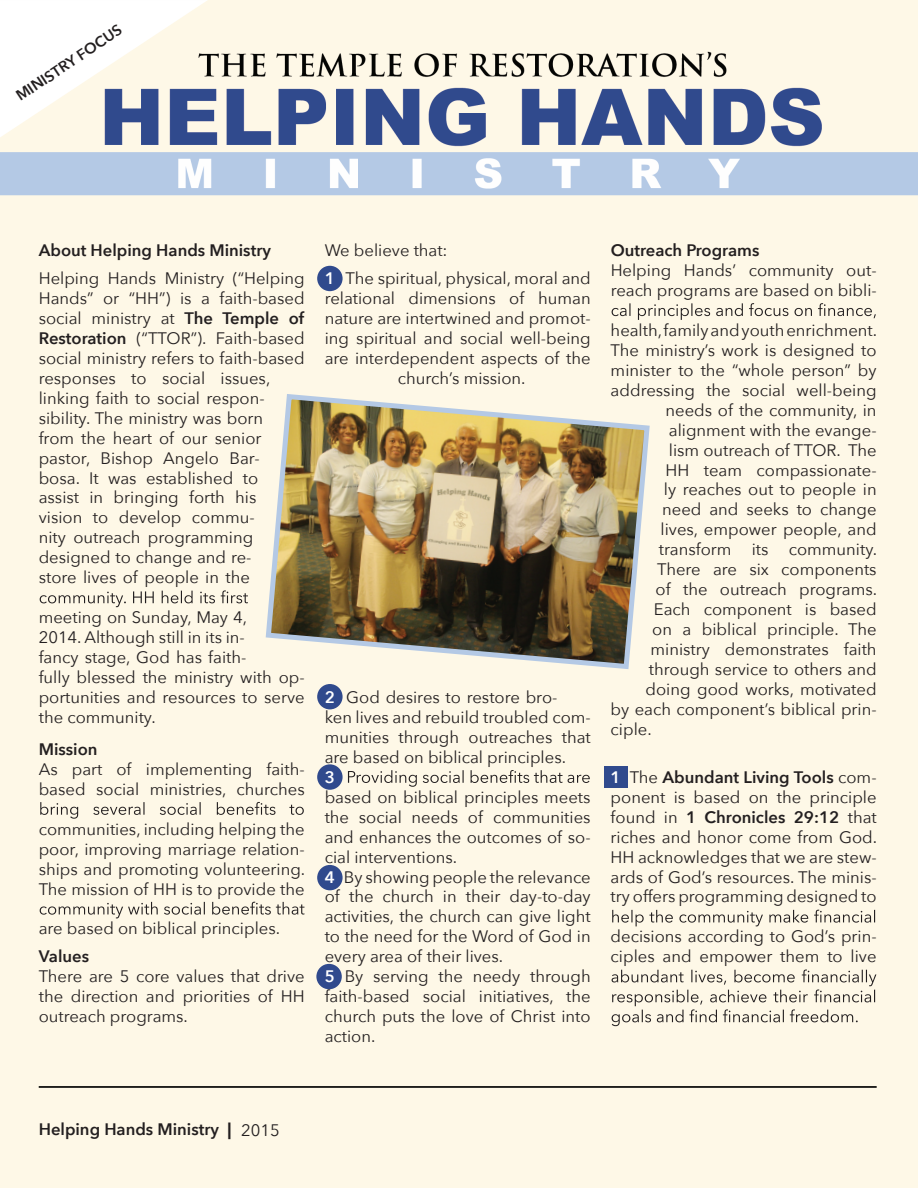
<style>
.page{position:relative;width:918px;height:1188px;background:#fff}
.page>*{position:absolute;margin:0;border:0;box-sizing:border-box;transform-origin:0 0}
.t1{font:16.65px/20px "Avenir Next";color:#231f20}
.t2{font:600 16.65px "Avenir Next";color:#231f20}
.t3{font:600 15px "Avenir Next";color:#231f20}
.s1{font-weight:600}
.s2{font-weight:600;color:#fff}
.s3{font-weight:700}
.s4{font-weight:400}
</style>
<div class="page">
<img style="left:0;top:0;width:918px;height:1188px">
<img style="left:263px;top:391px;width:389px;height:281px">
<hr style="left:39px;top:1086px;width:838px;height:2px;background:#000">
<div style="left:604px;top:766px;width:24px;height:22px;background:#304a8d"></div>
<div style="left:316px;top:265px;width:27px;height:27px;background:#304a8d;border-radius:50%"></div>
<div style="left:316px;top:264px;width:28px;height:29px;border:2px solid #fef8e7;border-radius:50%"></div>
<div style="left:316px;top:683px;width:27px;height:27px;background:#304a8d;border-radius:50%"></div>
<div style="left:316px;top:682px;width:28px;height:29px;border:2px solid #fef8e7;border-radius:50%"></div>
<div style="left:316px;top:764px;width:27px;height:27px;background:#304a8d;border-radius:50%"></div>
<div style="left:316px;top:763px;width:28px;height:28px;border:2px solid #fef8e7;border-radius:50%"></div>
<div style="left:316px;top:864px;width:27px;height:27px;background:#304a8d;border-radius:50%"></div>
<div style="left:316px;top:863px;width:28px;height:29px;border:2px solid #fef8e7;border-radius:50%"></div>
<div style="left:316px;top:963px;width:27px;height:27px;background:#304a8d;border-radius:50%"></div>
<div style="left:315px;top:962px;width:28px;height:29px;border:2px solid #fef8e7;border-radius:50%"></div>
<svg style="left:40px;top:590px;width:208px;height:17px;background:#ded8ca"></svg>
<svg style="left:40px;top:802px;width:264px;height:17px;background:#e1dbcd"></svg>
<svg style="left:40px;top:902px;width:264px;height:16px;background:#dbd6c7"></svg>
<svg style="left:348px;top:770px;width:242px;height:17px;background:#dcd6c8"></svg>
<svg style="left:612px;top:303px;width:264px;height:17px;background:#dfd9ca"></svg>
<svg style="left:612px;top:910px;width:263px;height:16px;background:#dcd6c8"></svg>
<svg style="left:612px;top:970px;width:264px;height:56px;background:#e1dbcc"></svg>
<svg style="left:0;top:0;width:208px;height:138px"></svg>
<p class="t3" style="left:11px;top:87px;width:125px;rotate:-34deg">MINISTRY FOCUS</p>
<p class="t1" style="left:39px;top:236px;width:267px;line-height:27.9px"><span class="s1">About Helping Hands Ministry<br></span>Helping Hands Ministry (“Helping</p>
<p class="t1" style="left:39px;top:287px;width:268px">Hands” or “HH”) is a faith-based social ministry at <span class="s1">The Temple of<br>Restoration</span> (“TTOR”). Faith-based social ministry refers to faith-based responses to social issues, linking faith to social respon&shy;sibility. The ministry was born<br>from the heart of our senior pastor, Bishop Angelo Bar&shy;bosa. It was established to<br>assist in bringing forth his<br>vision to develop commu-<br>nity outreach programming designed to change and re-<br>store lives of people in the</p>
<p class="t1" style="left:39px;top:607px;width:268px">meeting on Sunday, May 4,<br>2014. Although still in its in-<br>fancy stage, God has faith-<br>fully blessed the ministry with op&shy;portunities and resources to serve the community.</p>
<p class="t1" style="left:39px;top:738px;width:267px"><span class="s1">Mission<br></span>As part of implementing faith&shy;based social ministries, churches</p>
<p class="t1" style="left:39px;top:818px;width:268px;text-align:justify">communities, including helping the poor, improving marriage relation&shy;ships and promoting volunteering.<br>The mission of HH is to provide the</p>
<p class="t1" style="left:39px;top:914px;width:243px;line-height:27.9px">are based on biblical principles.<br><span class="s1">Values</span></p>
<p class="t1" style="left:39px;top:966px;width:268px;text-align:justify">There are 5 core values that drive the direction and priorities of HH outreach programs.</p>
<p class="t1" style="left:325px;top:236px;width:268px;line-height:27.9px">We believe that:<br><span class="s2">1</span> The spiritual, physical, moral and</p>
<p class="t1" style="left:325px;top:287px;width:268px;text-align:center">relational dimensions of human nature are intertwined and promot&shy;ing spiritual and social well-being are interdependent aspects of the church’s mission.</p>
<p class="t1" style="left:325px;top:686px;width:268px"><span class="s2">2</span> God desires to restore bro-<br>ken lives and rebuild troubled com&shy;munities through outreaches that are based on biblical principles.<br><span class="s2">3<br></span>based on biblical principles meets the social needs of communities and enhances the outcomes of so&shy;cial interventions.<br><span class="s2">4</span> By showing people the relevance of the church in their day-to-day activities, the church can give light to the need for the Word of God in every area of their lives.<br><span class="s2">5</span> By serving the needy through faith-based social initiatives, the church puts the love of Christ into action.</p>
<p class="t1" style="left:611px;top:240px;width:268px"><span class="s1">Outreach Programs<br></span>Helping Hands’ community out&shy;reach programs are based on bibli-</p>
<p class="t1" style="left:611px;top:319px;width:268px">health,familyandyouthenrichment.</p>
<p class="t1" style="left:611px;top:339px;width:267px">The ministry’s work is designed to</p>
<p class="t1" style="left:611px;top:359px;width:267px">minister to the “whole person” by</p>
<p class="t1" style="left:611px;top:379px;width:267px">addressing the social well-being</p>
<p class="t1" style="left:666px;top:399px;width:213px">needs of the community, in</p>
<p class="t1" style="left:669px;top:419px;width:209px">alignment with the evange-</p>
<p class="t1" style="left:669px;top:439px;width:209px">lism outreach of TTOR. The</p>
<p class="t1" style="left:666px;top:459px;width:213px">HH team compassionate-</p>
<p class="t1" style="left:664px;top:479px;width:214px">ly reaches out to people in</p>
<p class="t1" style="left:662px;top:499px;width:216px">need and seeks to change</p>
<p class="t1" style="left:661px;top:519px;width:218px">lives, empower people, and</p>
<p class="t1" style="left:659px;top:539px;width:220px">transform its community.</p>
<p class="t1" style="left:657px;top:559px;width:221px">There are six components</p>
<p class="t1" style="left:656px;top:579px;width:223px">of the outreach programs.</p>
<p class="t1" style="left:654px;top:599px;width:224px">Each component is based</p>
<p class="t1" style="left:652px;top:619px;width:226px">on a biblical principle. The</p>
<p class="t1" style="left:651px;top:639px;width:228px">ministry demonstrates faith</p>
<p class="t1" style="left:649px;top:659px;width:229px">through service to others and</p>
<p class="t1" style="left:646px;top:679px;width:233px">doing good works, motivated</p>
<p class="t1" style="left:611px;top:698px;width:268px">by each component’s biblical prin-</p>
<p class="t1" style="left:611px;top:718px;width:43px">ciple.</p>
<p class="t1" style="left:611px;top:766px;width:268px;text-align:justify"><span class="s2">1</span> The <span class="s1">Abundant Living Tools</span> com&shy;ponent is based on the principle found in <span class="s1">1 Chronicles 29:12</span> that riches and honor come from God.<br>HH acknowledges that we are stew&shy;ards of God’s resources. The minis&shy;try offers programming designed to</p>
<p class="t1" style="left:611px;top:926px;width:268px">decisions according to God’s prin&shy;ciples and empower them to live</p>
<p class="t2" style="left:39px;top:1115px;width:243px">Helping Hands Ministry <span class="s3">|</span> <span class="s4">2015</span></p>
</div>
